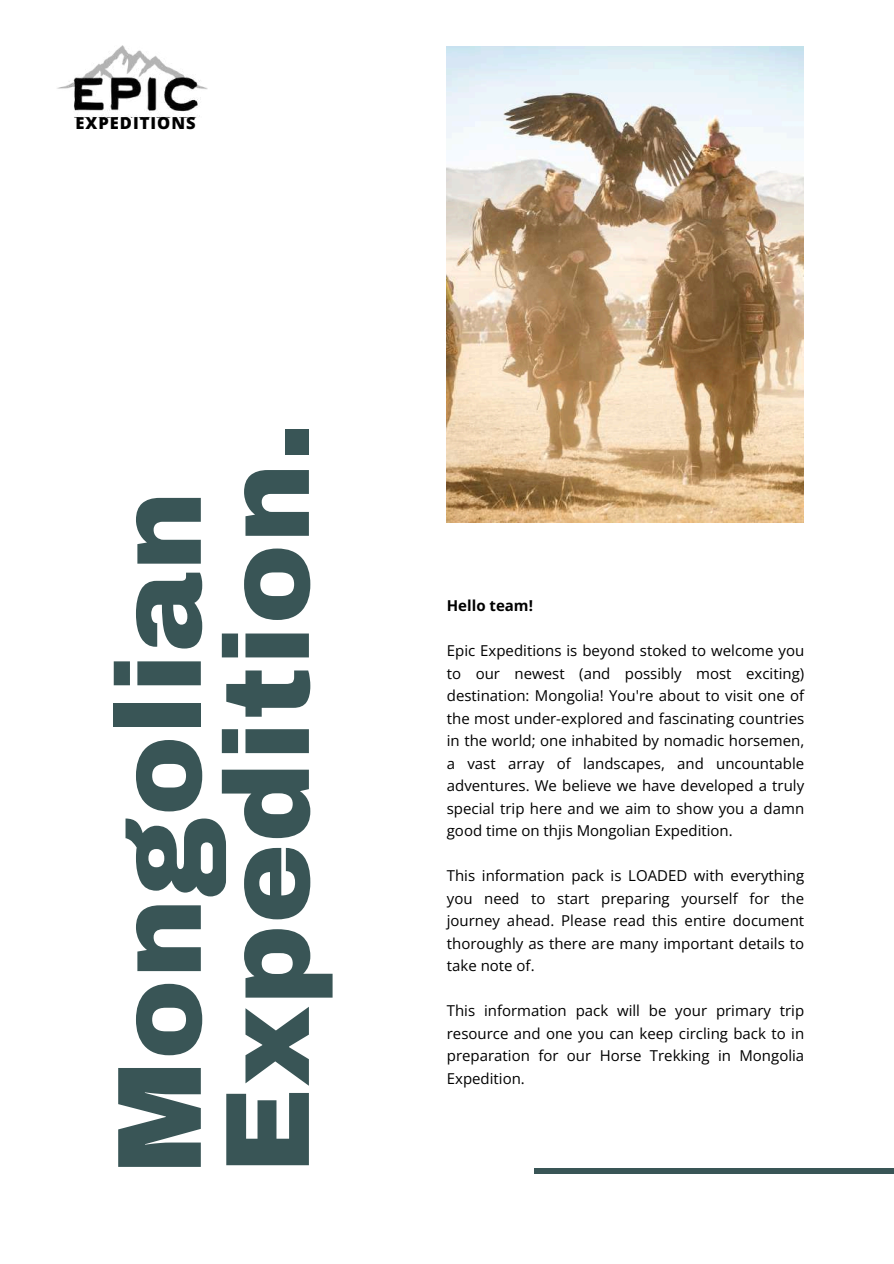
<style>
.page{position:relative;width:894px;height:1264px;background:#fff}
.page>*{position:absolute;margin:0;border:0;box-sizing:border-box;transform-origin:0 0}
.t1{font:900 120px/108px "Archivo";letter-spacing:.01em;color:#395556}
.t2{font:800 16.5px "Open Sans";letter-spacing:.06em;color:#000}
.t3{font:15px/22.5px "Open Sans";color:#000;text-align:justify}
.t4{font:700 15px "Open Sans";color:#000}
</style>
<div class="page">
<div style="left:534px;top:1168px;width:359px;height:6px;background:#395556"></div>
<img style="left:446px;top:47px;width:357px;height:475px">
<img style="left:57px;top:45px;width:151px;height:72px">
<p class="t2" style="left:75px;top:111px;width:122px">EXPEDITIONS</p>
<h1 class="t1" style="left:107px;top:1174px;width:753px;rotate:-90deg">Mongolian<br>Expedition.</h1>
<p class="t4" style="left:446px;top:595px;width:88px">Hello team!</p>
<p class="t3" style="left:446px;top:639px;width:359px">Epic Expeditions is beyond stoked to welcome you to our newest (and possibly most exciting) destination: Mongolia! You're about to visit one of the most under-explored and fascinating countries in the world; one inhabited by nomadic horsemen, a vast array of landscapes, and uncountable adventures. We believe we have developed a truly special trip here and we aim to show you a damn good time on thjis Mongolian Expedition.</p>
<p class="t3" style="left:446px;top:864px;width:359px">This information pack is LOADED with everything you need to start preparing yourself for the journey ahead. Please read this entire document thoroughly as there are many important details to take note of.</p>
<p class="t3" style="left:446px;top:999px;width:359px">This information pack will be your primary trip resource and one you can keep circling back to in preparation for our Horse Trekking in Mongolia Expedition.</p>
</div>
